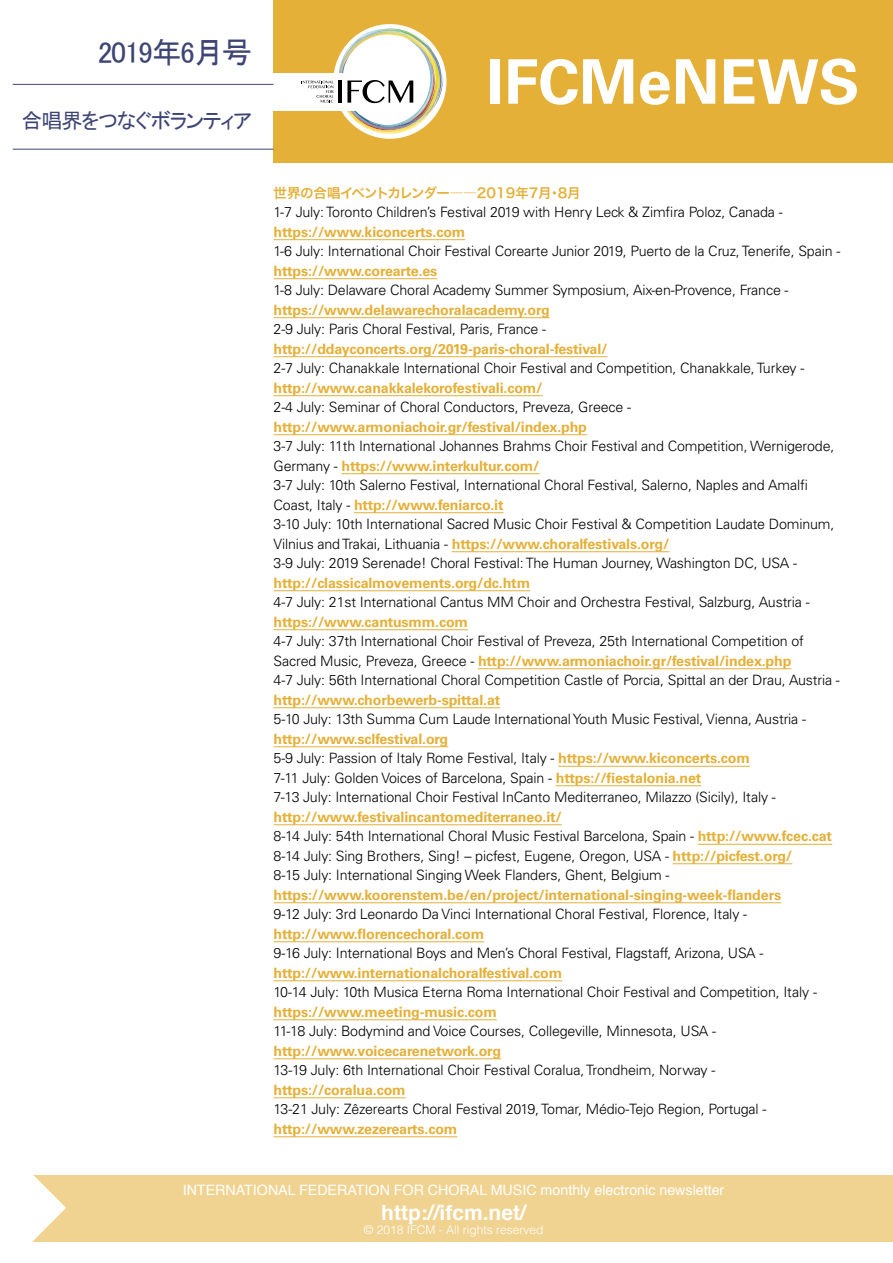
<style>
.page{position:relative;width:893px;height:1263px;background:#fff}
.page>*{position:absolute;margin:0;border:0;box-sizing:border-box;transform-origin:0 0}
.t1{font:700 61.5px "Univers LT Std";color:#fff}
.Month{font:30px "MS P Gothic";letter-spacing:-.05em;color:#3e4575}
.t2{font:700 21px "Helvetica";color:#fff}
.Volunteer{font:21px "MS P Gothic";letter-spacing:-.05em;color:#3e4575}
.Text{font:300 14.25px/19.5px "Univers LT Std";letter-spacing:-.01em;color:#000}
.Text-2{font:700 14.25px/19.5px "Univers LT Std";letter-spacing:-.01em;color:#e4b038}
.t3{font:14.25px "Helvetica";color:#fff}
.Subtitle{font:13.5px "Hira Kaku Pro W6";letter-spacing:-.025em;color:#e4b038}
.t4{font:300 12px "Helvetica";color:#fff}
.s1{font-weight:700;color:#e4b038}
.s2{font-weight:300;color:#000}
</style>
<div class="page">
<div style="left:274px;top:0;width:619px;height:163px;background:#e4b038"></div>
<div style="left:33px;top:1176px;width:860px;height:66px;background:#f0d391"></div>
<svg style="left:33px;top:1175px;width:33px;height:66px"></svg>
<div style="left:333px;top:24px;width:113px;height:115px;background:#fff;border-radius:50%"></div>
<div style="left:270px;top:73px;width:117px;height:38px;background:#fff"></div>
<svg style="left:302px;top:29px;width:141px;height:105px"></svg>
<hr style="left:13px;top:84px;width:261px;height:1px;background:#3e4575">
<hr style="left:13px;top:149px;width:261px;height:1px;background:#3e4575">
<hr style="left:274px;top:239px;width:191px;height:1px;background:#e4b038">
<hr style="left:274px;top:278px;width:163px;height:1px;background:#e4b038">
<hr style="left:274px;top:317px;width:276px;height:1px;background:#e4b038">
<hr style="left:274px;top:356px;width:334px;height:1px;background:#e4b038">
<hr style="left:274px;top:395px;width:268px;height:1px;background:#e4b038">
<hr style="left:274px;top:434px;width:313px;height:1px;background:#e4b038">
<hr style="left:342px;top:473px;width:198px;height:1px;background:#e4b038">
<hr style="left:354px;top:512px;width:150px;height:1px;background:#e4b038">
<hr style="left:452px;top:551px;width:217px;height:1px;background:#e4b038">
<hr style="left:274px;top:590px;width:256px;height:1px;background:#e4b038">
<hr style="left:274px;top:629px;width:194px;height:1px;background:#e4b038">
<hr style="left:478px;top:668px;width:313px;height:1px;background:#e4b038">
<hr style="left:274px;top:707px;width:226px;height:1px;background:#e4b038">
<hr style="left:274px;top:746px;width:174px;height:1px;background:#e4b038">
<hr style="left:558px;top:766px;width:192px;height:1px;background:#e4b038">
<hr style="left:556px;top:785px;width:145px;height:1px;background:#e4b038">
<hr style="left:274px;top:824px;width:288px;height:1px;background:#e4b038">
<hr style="left:698px;top:844px;width:134px;height:1px;background:#e4b038">
<hr style="left:673px;top:863px;width:119px;height:1px;background:#e4b038">
<hr style="left:274px;top:902px;width:507px;height:1px;background:#e4b038">
<hr style="left:274px;top:941px;width:210px;height:1px;background:#e4b038">
<hr style="left:274px;top:980px;width:288px;height:1px;background:#e4b038">
<hr style="left:274px;top:1019px;width:223px;height:1px;background:#e4b038">
<hr style="left:274px;top:1058px;width:227px;height:1px;background:#e4b038">
<hr style="left:274px;top:1097px;width:132px;height:1px;background:#e4b038">
<hr style="left:274px;top:1136px;width:183px;height:1px;background:#e4b038">
<p class="Month" style="left:98px;top:37px;width:156px">2019年6月号</p>
<p class="Volunteer" style="left:21px;top:109px;width:232px">合唱界をつなぐボランティア</p>
<p class="t1" style="left:487px;top:46px;width:374px">IFCMeNEWS</p>
<p class="Subtitle" style="left:274px;top:180px;width:309px">世界の合唱イベントカレンダー――2019年7月・8月</p>
<p class="Text" style="left:274px;top:202px;width:511px">1-7 July: Toronto Children’s Festival 2019 with Henry Leck &amp; Zimfira Poloz, Canada - <span class="s1">https://www.kiconcerts.com</span></p>
<p class="Text" style="left:274px;top:241px;width:568px">1-6 July: International Choir Festival Corearte Junior 2019, Puerto de la Cruz, Tenerife, Spain - <span class="s1">https://www.corearte.es</span></p>
<p class="Text" style="left:274px;top:280px;width:516px">1-8 July: Delaware Choral Academy Summer Symposium, Aix-en-Provence, France - <span class="s1">https://www.delawarechoralacademy.org</span></p>
<p class="Text-2" style="left:274px;top:320px;width:335px"><span class="s2">2-9 July: Paris Choral Festival, Paris, France - </span>http://ddayconcerts.org/2019-paris-choral-festival/</p>
<p class="Text" style="left:274px;top:358px;width:532px">2-7 July: Chanakkale International Choir Festival and Competition, Chanakkale, Turkey - <span class="s1">http://www.canakkalekorofestivali.com/</span></p>
<p class="Text" style="left:274px;top:397px;width:359px">2-4 July: Seminar of Choral Conductors, Preveza, Greece - <span class="s1">http://www.armoniachoir.gr/festival/index.php</span></p>
<p class="Text" style="left:274px;top:436px;width:562px">3-7 July: 11th International Johannes Brahms Choir Festival and Competition, Wernigerode,<br>Germany - <span class="s1">https://www.interkultur.com/</span></p>
<p class="Text" style="left:274px;top:475px;width:536px">3-7 July: 10th Salerno Festival, International Choral Festival, Salerno, Naples and Amalfi<br>Coast, Italy - <span class="s1">http://www.feniarco.it</span></p>
<p class="Text" style="left:274px;top:514px;width:562px">3-10 July: 10th International Sacred Music Choir Festival &amp; Competition Laudate Dominum,<br>Vilnius and Trakai, Lithuania - <span class="s1">https://www.choralfestivals.org/</span></p>
<p class="Text" style="left:274px;top:553px;width:525px">3-9 July: 2019 Serenade! Choral Festival: The Human Journey, Washington DC, USA - <span class="s1">http://classicalmovements.org/dc.htm</span></p>
<p class="Text" style="left:274px;top:592px;width:538px">4-7 July: 21st International Cantus MM Choir and Orchestra Festival, Salzburg, Austria - <span class="s1">https://www.cantusmm.com</span></p>
<p class="Text" style="left:274px;top:631px;width:532px">4-7 July: 37th International Choir Festival of Preveza, 25th International Competition of<br>Sacred Music, Preveza, Greece - <span class="s1">http://www.armoniachoir.gr/festival/index.php</span></p>
<p class="Text" style="left:274px;top:670px;width:568px">4-7 July: 56th International Choral Competition Castle of Porcia, Spittal an der Drau, Austria - <span class="s1">http://www.chorbewerb-spittal.at</span></p>
<p class="Text" style="left:274px;top:709px;width:534px">5-10 July: 13th Summa Cum Laude International Youth Music Festival, Vienna, Austria - <span class="s1">http://www.sclfestival.org</span></p>
<p class="Text" style="left:274px;top:748px;width:478px">5-9 July: Passion of Italy Rome Festival, Italy - <span class="s1">https://www.kiconcerts.com</span></p>
<p class="Text" style="left:274px;top:768px;width:429px">7-11 July: Golden Voices of Barcelona, Spain - <span class="s1">https://fiestalonia.net</span></p>
<p class="Text" style="left:274px;top:787px;width:504px">7-13 July: International Choir Festival InCanto Mediterraneo, Milazzo (Sicily), Italy - <span class="s1">http://www.festivalincantomediterraneo.it/</span></p>
<p class="Text" style="left:274px;top:826px;width:560px">8-14 July: 54th International Choral Music Festival Barcelona, Spain - <span class="s1">http://www.fcec.cat</span></p>
<p class="Text" style="left:274px;top:846px;width:520px">8-14 July: Sing Brothers, Sing! – picfest, Eugene, Oregon, USA - <span class="s1">http://picfest.org/</span></p>
<p class="Text-2" style="left:274px;top:866px;width:509px"><span class="s2">8-15 July: International Singing Week Flanders, Ghent, Belgium - </span>https://www.koorenstem.be/en/project/international-singing-week-flanders</p>
<p class="Text" style="left:274px;top:904px;width:475px">9-12 July: 3rd Leonardo Da Vinci International Choral Festival, Florence, Italy - <span class="s1">http://www.florencechoral.com</span></p>
<p class="Text" style="left:274px;top:943px;width:491px">9-16 July: International Boys and Men’s Choral Festival, Flagstaff, Arizona, USA - <span class="s1">http://www.internationalchoralfestival.com</span></p>
<p class="Text" style="left:274px;top:982px;width:545px">10-14 July: 10th Musica Eterna Roma International Choir Festival and Competition, Italy - <span class="s1">https://www.meeting-music.com</span></p>
<p class="Text" style="left:274px;top:1021px;width:444px">11-18 July: Bodymind and Voice Courses, Collegeville, Minnesota, USA - <span class="s1">http://www.voicecarenetwork.org</span></p>
<p class="Text" style="left:274px;top:1060px;width:443px">13-19 July: 6th International Choir Festival Coralua, Trondheim, Norway - <span class="s1">https://coralua.com</span></p>
<p class="Text" style="left:274px;top:1099px;width:494px">13-21 July: Zêzerearts Choral Festival 2019, Tomar, Médio-Tejo Region, Portugal - <span class="s1">http://www.zezerearts.com</span></p>
<p class="t3" style="left:183px;top:1178px;width:543px">INTERNATIONAL FEDERATION FOR CHORAL MUSIC monthly electronic newsletter</p>
<p class="t2" style="left:381px;top:1195px;width:146px">http://ifcm.net/</p>
<p class="t4" style="left:364px;top:1220px;width:181px">© 2018 IFCM - All rights reserved</p>
</div>
